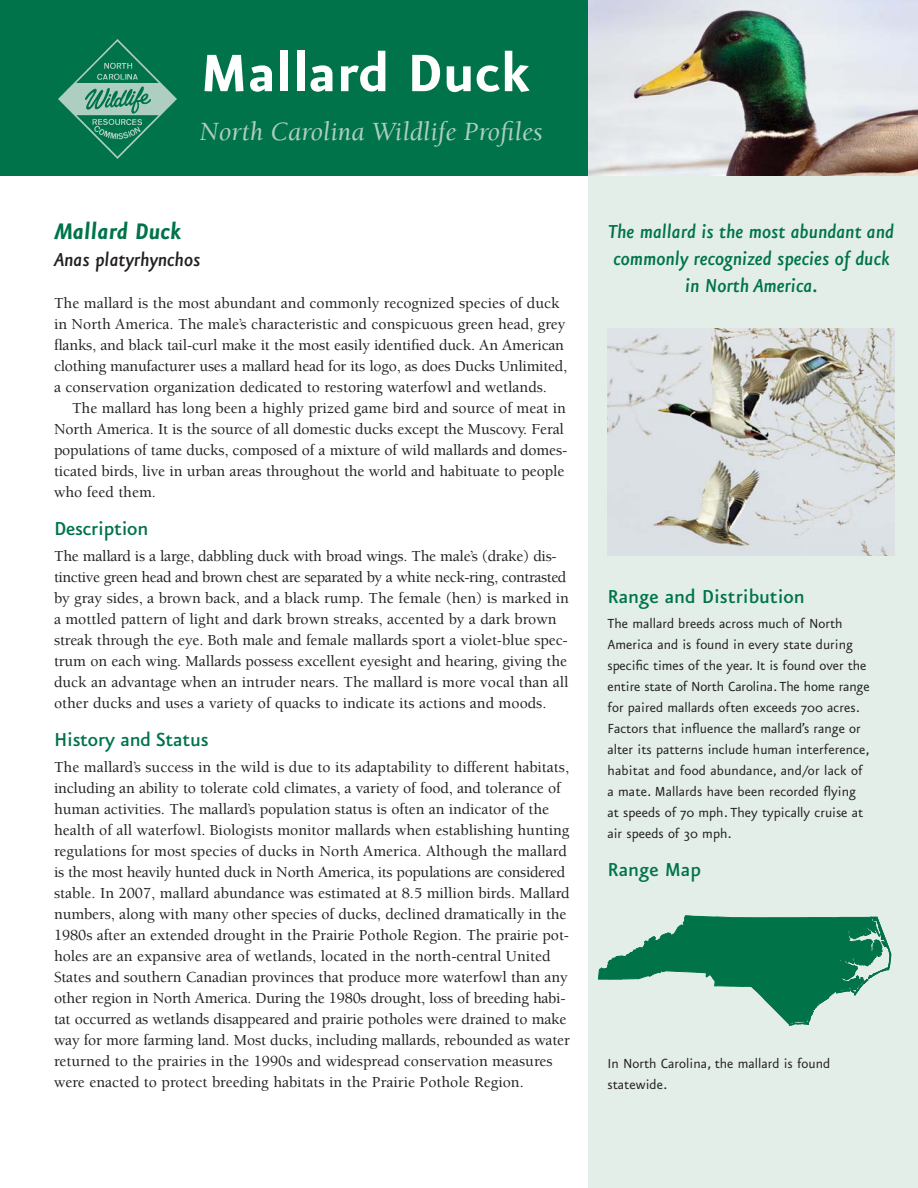
<style>
.page{position:relative;width:918px;height:1188px;background:#fff}
.page>*{position:absolute;margin:0;border:0;box-sizing:border-box;transform-origin:0 0}
.t1{font:700 63px "Eureka Sans";color:#fff}
.t2{font:italic 27px "Berkeley";color:#adcec1}
.t3{font:italic 700 27px "Eureka Sans";color:#00734a}
.t4{font:italic 500 22.5px/27px "Eureka Sans";color:#00734a;text-align:center}
.t5{font:500 22.5px "Eureka Sans";color:#00734a}
.t6{font:italic 500 22.5px "Eureka Sans";color:#231f20}
.t7{font:500 15.75px/21px "Berkeley";letter-spacing:-.005em;color:#231f20}
.t8{font:15.75px/21px "Eureka Sans";color:#231f20}
</style>
<div class="page">
<div style="left:588px;top:114px;width:330px;height:1074px;background:#e3eee9"></div>
<div style="left:0;top:0;width:918px;height:176px;background:#00734a"></div>
<img style="left:58px;top:39px;width:119px;height:119px">
<img style="left:588px;top:0;width:330px;height:176px">
<img style="left:608px;top:328px;width:286px;height:227px">
<svg style="left:598px;top:916px;width:293px;height:110px"></svg>
<h1 class="t1" style="left:200px;top:51px;width:332px">Mallard Duck</h1>
<h2 class="t2" style="left:200px;top:121px;width:345px">North Carolina Wildlife Profiles</h2>
<h2 class="t3" style="left:54px;top:221px;width:128px">Mallard Duck</h2>
<h3 class="t6" style="left:54px;top:251px;width:148px">Anas platyrhynchos</h3>
<p class="t7" style="left:54px;top:294px;width:515px">The mallard is the most abundant and commonly recognized species of duck in North America. The male’s characteristic and conspicuous green head, grey flanks, and black tail-curl make it the most easily identified duck. An American clothing manufacturer uses a mallard head for its logo, as does Ducks Unlimited, a conservation organization dedicated to restoring waterfowl and wetlands.</p>
<p class="t7" style="left:54px;top:399px;width:515px;text-indent:18px">The mallard has long been a highly prized game bird and source of meat in North America. It is the source of all domestic ducks except the Muscovy. Feral populations of tame ducks, composed of a mixture of wild mallards and domes - ticated birds, live in urban areas throughout the world and habituate to people who feed them.</p>
<h3 class="t5" style="left:54px;top:521px;width:96px">Description</h3>
<p class="t7" style="left:54px;top:547px;width:517px">The mallard is a large, dabbling duck with broad wings. The male’s (drake) dis&shy;tinctive green head and brown chest are separated by a white neck-ring, contrasted by gray sides, a brown back, and a black rump. The female (hen) is marked in a mottled pattern of light and dark brown streaks, accented by a dark brown streak through the eye. Both male and female mallards sport a violet-blue spec&shy;trum on each wing. Mallards possess excellent eyesight and hearing, giving the duck an advantage when an intruder nears. The mallard is more vocal than all other ducks and uses a variety of quacks to indicate its actions and moods.</p>
<h3 class="t5" style="left:54px;top:732px;width:156px">History and Status</h3>
<p class="t7" style="left:54px;top:758px;width:517px">The mallard’s success in the wild is due to its adaptability to different habitats, including an ability to tolerate cold climates, a variety of food, and tolerance of human activities. The mallard’s population status is often an indicator of the health of all waterfowl. Biologists monitor mallards when establishing hunting regulations for most species of ducks in North America. Although the mallard is the most heavily hunted duck in North America, its populations are considered stable. In 2007, mallard abundance was estimated at 8.5 million birds. Mallard numbers, along with many other species of ducks, declined dramatically in the 1980s after an extended drought in the Prairie Pothole Region. The prairie pot&shy;holes are an expansive area of wetlands, located in the north-central United States and southern Canadian provinces that produce more waterfowl than any other region in North America. During the 1980s drought, loss of breeding habi&shy;tat occurred as wetlands disappeared and prairie potholes were drained to make way for more farming land. Most ducks, including mallards, rebounded as water returned to the prairies in the 1990s and widespread conservation measures were enacted to protect breeding habitats in the Prairie Pothole Region.</p>
<h3 class="t4" style="left:609px;top:221px;width:287px">The mallard is the most abundant and commonly recognized species of duck in North America.</h3>
<h3 class="t5" style="left:608px;top:589px;width:199px">Range and Distribution</h3>
<p class="t8" style="left:608px;top:615px;width:264px">The mallard breeds across much of North America and is found in every state during specific times of the year. It is found over the entire state of North Carolina. The home range for paired mallards often exceeds 700 acres.<br>Factors that influence the mallard’s range or alter its patterns include human interference, habitat and food abundance, and/or lack of a mate. Mallards have been recorded flying at speeds of 70 mph. They typically cruise at air speeds of 30 mph.</p>
<h3 class="t5" style="left:608px;top:861px;width:95px">Range Map</h3>
<p class="t8" style="left:608px;top:1054px;width:224px">In North Carolina, the mallard is found statewide.</p>
</div>
